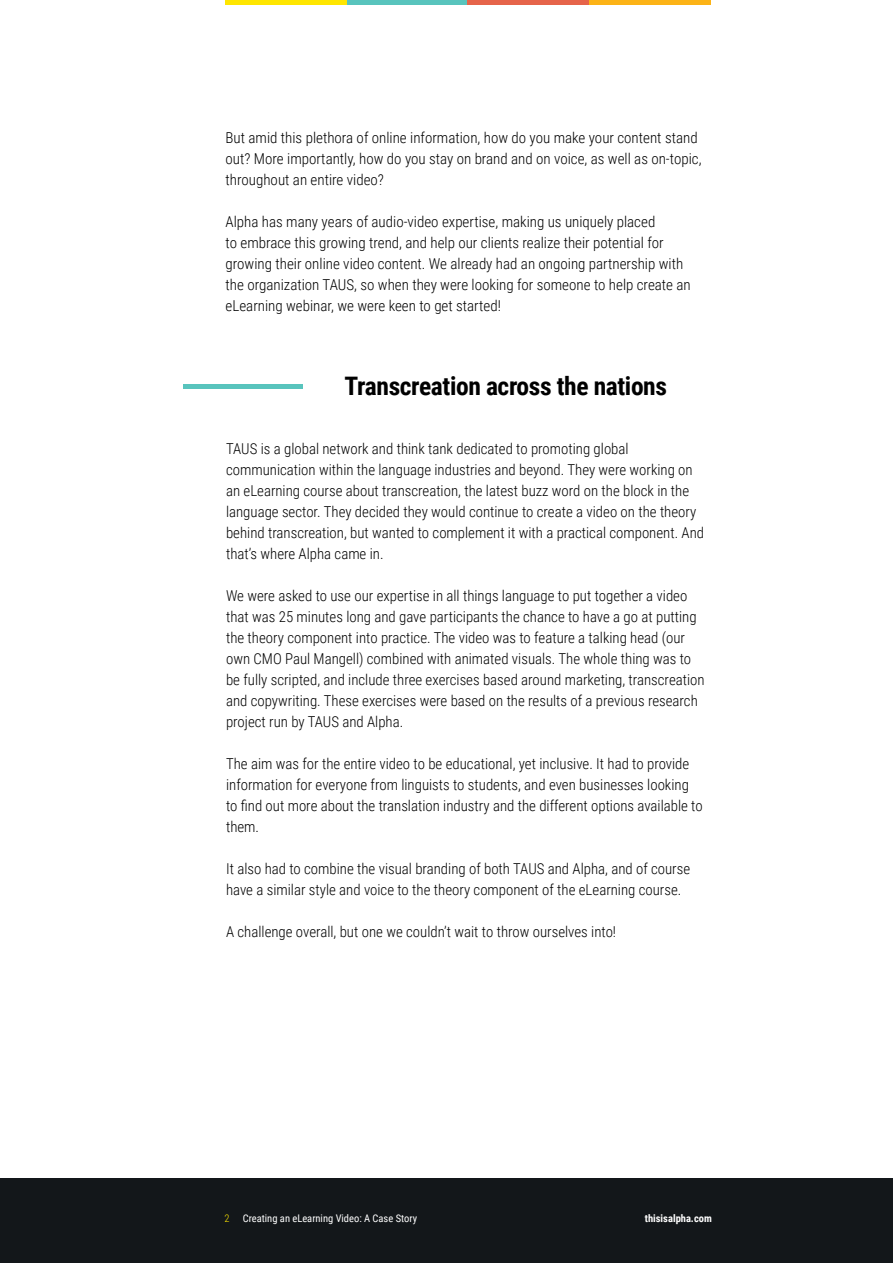
<style>
.page{position:relative;width:893px;height:1263px;background:#fff}
.page>*{position:absolute;margin:0;border:0;box-sizing:border-box;transform-origin:0 0}
.t1{font:700 25.5px "Roboto Condensed";letter-spacing:-.015em;color:#000}
.t2{font:300 15px/21px "Roboto Condensed";color:#000}
.t3{font:10.5px "Roboto Condensed";color:#fff}
.t4{font:700 10.5px "Roboto Condensed";color:#fff}
.t5{font:300 10.5px "Roboto Condensed";color:#ffe600}
</style>
<div class="page">
<div style="left:0;top:1178px;width:893px;height:85px;background:#13171a"></div>
<hr style="left:346px;top:0;width:122px;height:4px;background:#58c4bd">
<hr style="left:468px;top:0;width:121px;height:4px;background:#e6644a">
<hr style="left:225px;top:0;width:122px;height:4px;background:#ffe600">
<hr style="left:589px;top:0;width:121px;height:4px;background:#fcb316">
<hr style="left:183px;top:384px;width:119px;height:4px;background:#58c4bd">
<p class="t2" style="left:226px;top:127px;width:477px">But amid this plethora of online information, how do you make your content stand out? More importantly, how do you stay on brand and on voice, as well as on-topic, throughout an entire video?</p>
<p class="t2" style="left:226px;top:211px;width:467px">Alpha has many years of audio-video expertise, making us uniquely placed<br>to embrace this growing trend, and help our clients realize their potential for growing their online video content. We already had an ongoing partnership with the organization TAUS, so when they were looking for someone to help create an eLearning webinar, we were keen to get started!</p>
<h1 class="t1" style="left:345px;top:368px;width:324px">Transcreation across the nations</h1>
<p class="t2" style="left:226px;top:437px;width:480px">TAUS is a global network and think tank dedicated to promoting global communication within the language industries and beyond. They were working on an eLearning course about transcreation, the latest buzz word on the block in the language sector. They decided they would continue to create a video on the theory behind transcreation, but wanted to complement it with a practical component. And that’s where Alpha came in.</p>
<p class="t2" style="left:226px;top:584px;width:480px">We were asked to use our expertise in all things language to put together a video that was 25 minutes long and gave participants the chance to have a go at putting the theory component into practice. The video was to feature a talking head (our own CMO Paul Mangell) combined with animated visuals. The whole thing was to be fully scripted, and include three exercises based around marketing, transcreation and copywriting. These exercises were based on the results of a previous research project run by TAUS and Alpha.</p>
<p class="t2" style="left:226px;top:752px;width:478px">The aim was for the entire video to be educational, yet inclusive. It had to provide information for everyone from linguists to students, and even businesses looking to find out more about the translation industry and the different options available to them.</p>
<p class="t2" style="left:226px;top:857px;width:466px">It also had to combine the visual branding of both TAUS and Alpha, and of course have a similar style and voice to the theory component of the eLearning course.</p>
<p class="t2" style="left:226px;top:920px;width:392px">A challenge overall, but one we couldn’t wait to throw ourselves into!</p>
<p class="t5" style="left:225px;top:1211px;width:7px">2</p>
<p class="t3" style="left:243px;top:1211px;width:176px">Creating an eLearning Video: A Case Story</p>
<p class="t4" style="left:645px;top:1211px;width:69px">thisisalpha.com</p>
</div>
